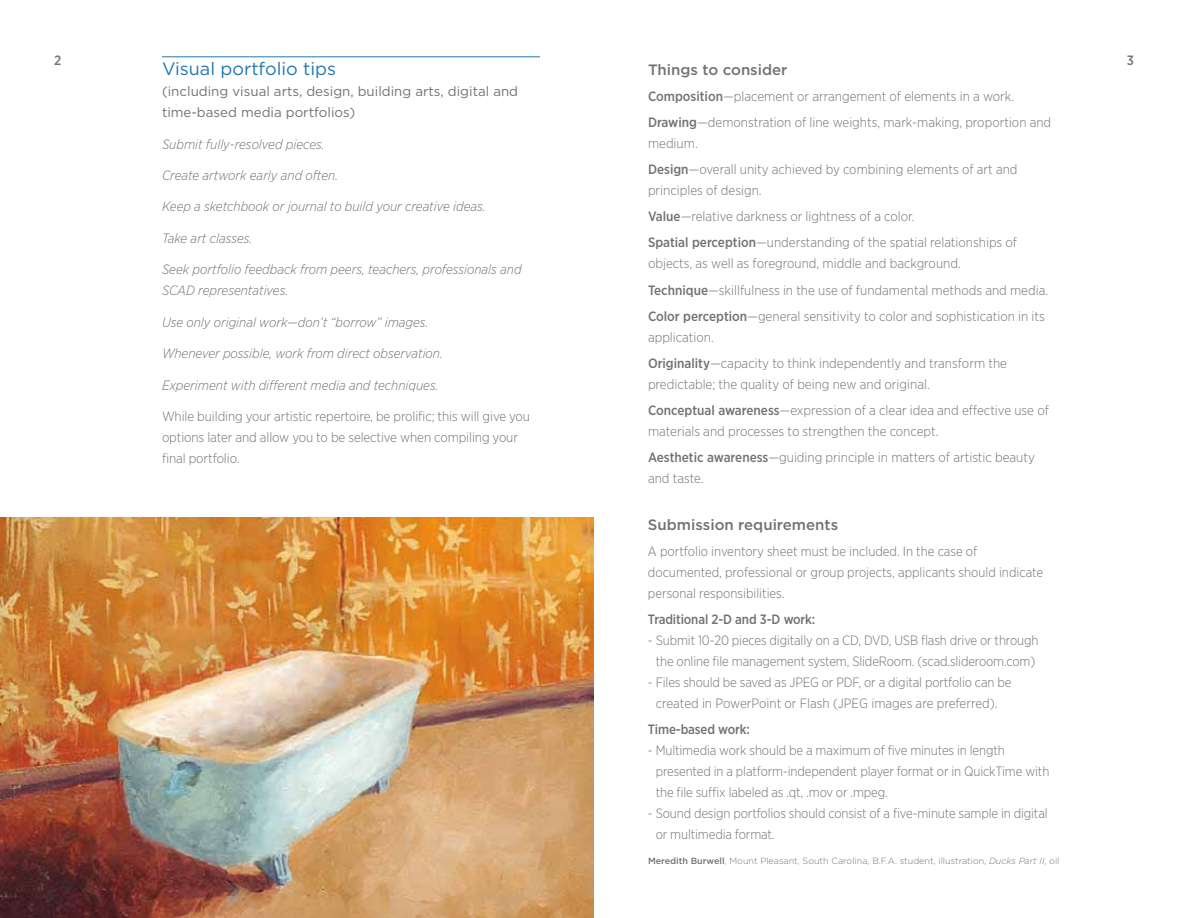
<style>
.page{position:relative;width:1188px;height:918px;background:#fff}
.page>*{position:absolute;margin:0;border:0;box-sizing:border-box;transform-origin:0 0}
.t1{font:18px "Gotham";color:#2376b1}
.t2{font:500 15px "Gotham";color:#727273}
.t3{font:300 13.5px/26.1px "Gotham Narrow";color:#727273}
.t4{font:italic 300 13.5px/21px "Gotham Narrow";color:#727273}
.t5{font:13.5px/21px "Gotham";color:#727273}
.t6{font:500 13.5px "Gotham Narrow";letter-spacing:-.01em;color:#727273}
.t7{font:300 9px "Gotham";color:#727273}
.s1{font-weight:500}
.s2{font-style:italic}
</style>
<div class="page">
<hr style="left:162px;top:57px;width:378px;height:1px;background:#2376b1">
<img style="left:0;top:518px;width:594px;height:400px">
<p class="t6" style="left:54px;top:52px;width:9px">2</p>
<p class="t6" style="left:1127px;top:52px;width:9px">3</p>
<p class="t2" style="left:648px;top:60px;width:141px">Things to consider</p>
<p class="t3" style="left:648px;top:83px;width:405px"><span class="s1">Composition</span>—placement or arrangement of elements in a work.<br><span class="s1">Drawing</span>—demonstration of line weights, mark-making, proportion and</p>
<p class="t3" style="left:648px;top:130px;width:371px">medium.<br><span class="s1">Design</span>—overall unity achieved by combining elements of art and</p>
<p class="t3" style="left:648px;top:177px;width:371px">principles of design.<br><span class="s1">Value</span>—relative darkness or lightness of a color.<br><span class="s1">Spatial perception</span>—understanding of the spatial relationships of</p>
<p class="t3" style="left:648px;top:250px;width:402px">objects, as well as foreground, middle and background.<br><span class="s1">Technique</span>—skillfulness in the use of fundamental methods and media.<br><span class="s1">Color perception</span>—general sensitivity to color and sophistication in its</p>
<p class="t3" style="left:648px;top:324px;width:361px">application.<br><span class="s1">Originality</span>—capacity to think independently and transform the</p>
<p class="t3" style="left:648px;top:371px;width:402px">predictable; the quality of being new and original.<br><span class="s1">Conceptual awareness</span>—expression of a clear idea and effective use of</p>
<p class="t3" style="left:648px;top:418px;width:388px">materials and processes to strengthen the concept.<br><span class="s1">Aesthetic awareness</span>—guiding principle in matters of artistic beauty</p>
<p class="t3" style="left:648px;top:465px;width:57px">and taste.</p>
<p class="t2" style="left:648px;top:515px;width:192px">Submission requirements</p>
<p class="t3" style="left:648px;top:541px;width:397px;line-height:21px">A portfolio inventory sheet must be included. In the case of documented, professional or group projects, applicants should indicate personal responsibilities.</p>
<p class="t6" style="left:648px;top:611px;width:169px">Traditional 2-D and 3-D work:</p>
<p class="t3" style="left:648px;top:630px;width:392px;line-height:21px;text-align:center">- Submit 10-20 pieces digitally on a CD, DVD, USB flash drive or through the online file management system, SlideRoom. (scad.slideroom.com)</p>
<p class="t3" style="left:648px;top:672px;width:365px;line-height:21px;text-align:center">- Files should be saved as JPEG or PDF, or a digital portfolio can be created in PowerPoint or Flash (JPEG images are preferred).</p>
<p class="t6" style="left:648px;top:721px;width:103px">Time-based work:</p>
<p class="t3" style="left:656px;top:740px;width:395px;line-height:21px;text-indent:-8px">- Multimedia work should be a maximum of five minutes in length presented in a platform-independent player format or in QuickTime with the file suffix labeled as .qt, .mov or .mpeg.</p>
<p class="t3" style="left:656px;top:803px;width:394px;line-height:21px;text-indent:-8px">- Sound design portfolios should consist of a five-minute sample in digital or multimedia format.</p>
<h1 class="t1" style="left:162px;top:57px;width:176px">Visual portfolio tips</h1>
<p class="t5" style="left:162px;top:80px;width:358px">(including visual arts, design, building arts, digital and time-based media portfolios)</p>
<p class="t4" style="left:162px;top:133px;width:164px">Submit fully-resolved pieces.</p>
<p class="t4" style="left:162px;top:164px;width:178px">Create artwork early and often.</p>
<p class="t4" style="left:162px;top:196px;width:325px">Keep a sketchbook or journal to build your creative ideas.</p>
<p class="t4" style="left:162px;top:227px;width:92px">Take art classes.</p>
<p class="t4" style="left:162px;top:259px;width:361px">Seek portfolio feedback from peers, teachers, professionals and<br>SCAD representatives.</p>
<p class="t4" style="left:162px;top:311px;width:268px">Use only original work—don’t “borrow” images.</p>
<p class="t4" style="left:162px;top:343px;width:282px">Whenever possible, work from direct observation.</p>
<p class="t4" style="left:162px;top:374px;width:278px">Experiment with different media and techniques.</p>
<p class="t3" style="left:162px;top:406px;width:370px;line-height:21px">While building your artistic repertoire, be prolific; this will give you options later and allow you to be selective when compiling your final portfolio.</p>
<p class="t7" style="left:648px;top:855px;width:413px"><span class="s1">Meredith Burwell</span>, Mount Pleasant, South Carolina, B.F.A. student, illustration, <span class="s2">Ducks Part II</span>, oil</p>
</div>
